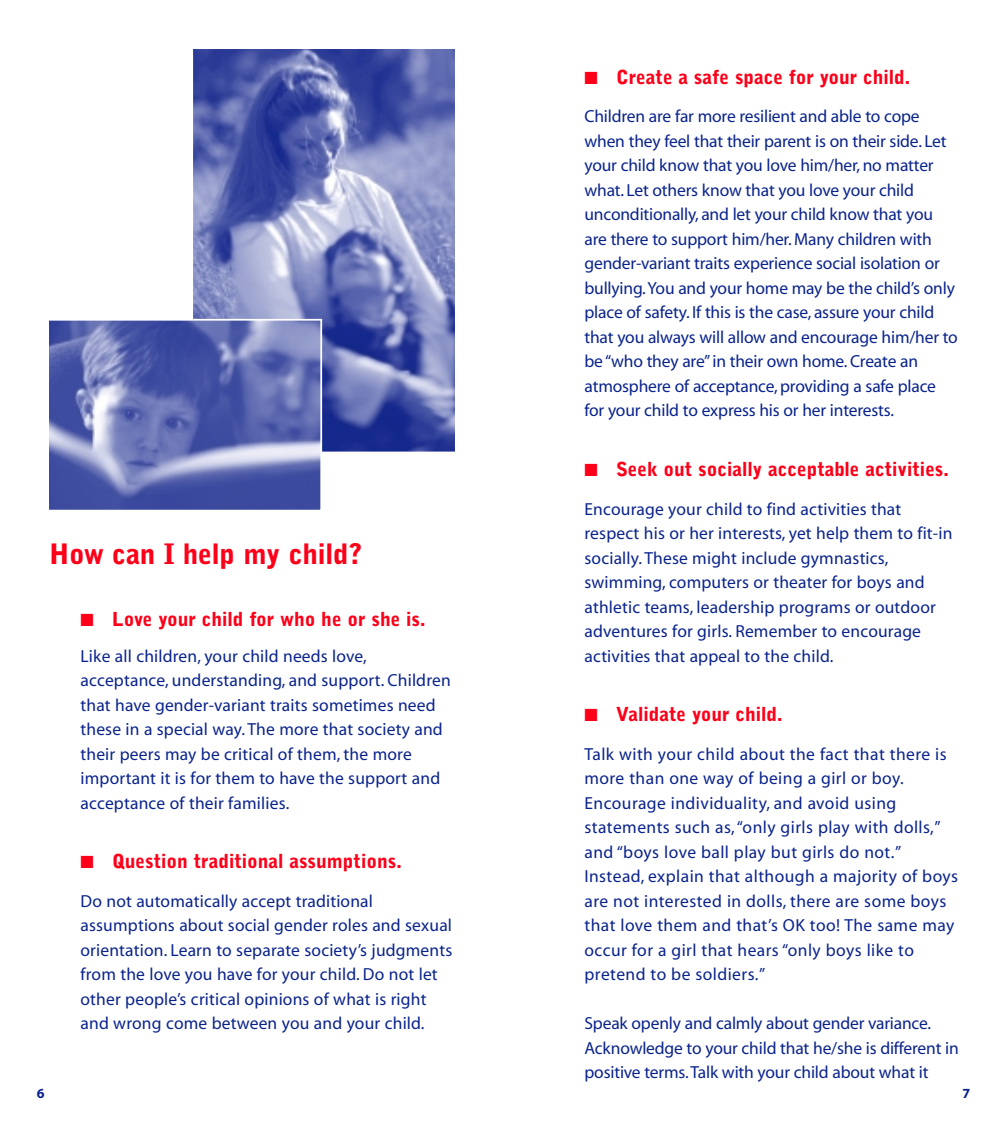
<style>
.page{position:relative;width:1008px;height:1134px;background:#fff}
.page>*{position:absolute;margin:0;border:0;box-sizing:border-box;transform-origin:0 0}
.t1{font:900 28px "Bell Gothic";letter-spacing:-.005em;color:#fd0019}
.t2{font:900 19.25px "Bell Gothic";color:#fd0019}
.t3{font:17.5px/24.5px "Myriad";letter-spacing:.01em;color:#0a238c}
.t4{font:17.5px/24.5px "Myriad";letter-spacing:-.01em;color:#0a238c}
.t5{font:700 14px "Myriad";color:#0a238c}
</style>
<div class="page">
<img style="left:194px;top:50px;width:260px;height:400px">
<div style="left:191px;top:47px;width:266px;height:406px;border:2px solid #fff"></div>
<img style="left:50px;top:322px;width:269px;height:186px">
<div style="left:47px;top:319px;width:275px;height:192px;border:2px solid #fff"></div>
<h1 class="t1" style="left:49px;top:543px;width:315px">How can I help my child?</h1>
<p class="t2" style="left:80px;top:612px;width:346px">■ Love your child for who he or she is.</p>
<p class="t3" style="left:80px;top:645px;width:372px">Like all children, your child needs love, acceptance, understanding, and support. Children that have gender-variant traits sometimes need these in a special way. The more that society and their peers may be critical of them, the more important it is for them to have the support and acceptance of their families.</p>
<p class="t2" style="left:80px;top:854px;width:323px">■ Question traditional assumptions.</p>
<p class="t3" style="left:80px;top:890px;width:373px">Do not automatically accept traditional assumptions about social gender roles and sexual orientation. Learn to separate society’s judgments from the love you have for your child. Do not let other people’s critical opinions of what is right and wrong come between you and your child.</p>
<p class="t2" style="left:584px;top:70px;width:327px">■ Create a safe space for your child.</p>
<p class="t4" style="left:584px;top:106px;width:375px">Children are far more resilient and able to cope when they feel that their parent is on their side. Let your child know that you love him/her, no matter what. Let others know that you love your child unconditionally, and let your child know that you are there to support him/her. Many children with gender-variant traits experience social isolation or bullying.You and your home may be the child’s only place of safety. If this is the case, assure your child that you always will allow and encourage him/her to be “who they are”in their own home. Create an atmosphere of acceptance, providing a safe place for your child to express his or her interests.</p>
<p class="t2" style="left:584px;top:462px;width:366px">■ Seek out socially acceptable activities.</p>
<p class="t3" style="left:584px;top:498px;width:369px">Encourage your child to find activities that respect his or her interests, yet help them to fit-in socially. These might include gymnastics, swimming, computers or theater for boys and athletic teams, leadership programs or outdoor adventures for girls. Remember to encourage activities that appeal to the child.</p>
<p class="t2" style="left:584px;top:707px;width:200px">■ Validate your child.</p>
<p class="t3" style="left:584px;top:743px;width:375px">Talk with your child about the fact that there is more than one way of being a girl or boy.<br>Encourage individuality, and avoid using statements such as,“only girls play with dolls,” and “boys love ball play but girls do not.” Instead, explain that although a majority of boys are not interested in dolls, there are some boys that love them and that’s OK too! The same may occur for a girl that hears “only boys like to pretend to be soldiers.”</p>
<p class="t4" style="left:585px;top:1012px;width:376px">Speak openly and calmly about gender variance.<br>Acknowledge to your child that he/she is different in positive terms.Talk with your child about what it</p>
<p class="t5" style="left:37px;top:1088px;width:9px">6</p>
<p class="t5" style="left:962px;top:1088px;width:9px">7</p>
</div>
